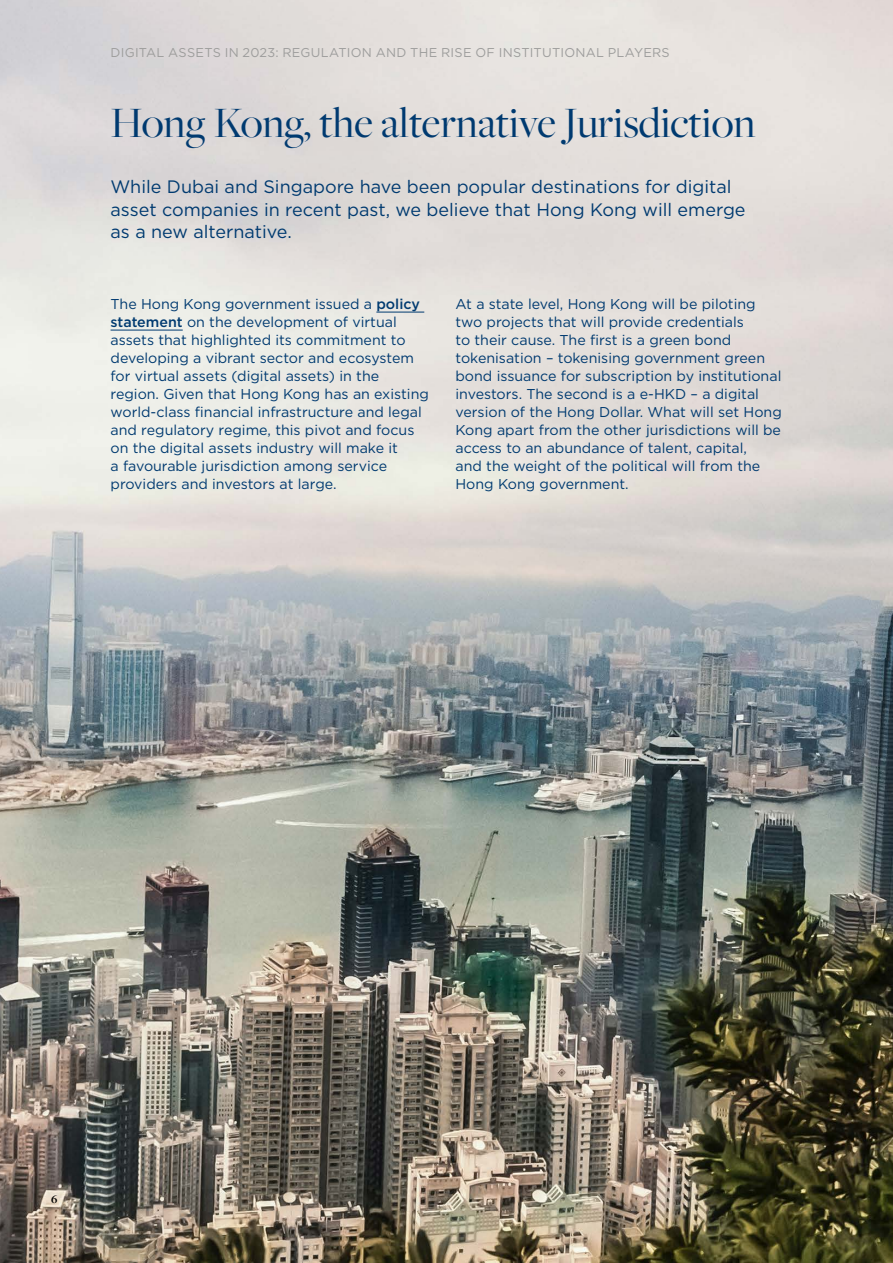
<style>
.page{position:relative;width:893px;height:1263px;background:#fff}
.page>*{position:absolute;margin:0;border:0;box-sizing:border-box;transform-origin:0 0}
.t1{font:45px "Freight Big Pro";color:#003a70}
.t2{font:18px/22.5px "Gotham";color:#003a70}
.t3{font:14.25px/18px "Gotham";color:#003a70}
.t4{font:12.75px "Gotham";letter-spacing:.02em;color:#9d9d9c}
.t5{font:700 12px "Freight Disp";color:#000}
.s1{font-weight:500}
</style>
<div class="page">
<img style="left:0;top:0;width:893px;height:1263px">
<hr style="left:376px;top:312px;width:48px;height:1px;background:#003a70">
<hr style="left:111px;top:330px;width:72px;height:1px;background:#003a70">
<p class="t4" style="left:111px;top:44px;width:561px">DIGITAL ASSETS IN 2023: REGULATION AND THE RISE OF INSTITUTIONAL PLAYERS</p>
<h1 class="t1" style="left:111px;top:93px;width:647px">Hong Kong, the alternative Jurisdiction</h1>
<p class="t2" style="left:111px;top:175px;width:636px">While Dubai and Singapore have been popular destinations for digital asset companies in recent past, we believe that Hong Kong will emerge as a new alternative.</p>
<p class="t3" style="left:111px;top:295px;width:320px">The Hong Kong government issued a <span class="s1">policy statement</span> on the development of virtual assets that highlighted its commitment to developing a vibrant sector and ecosystem for virtual assets (digital assets) in the region. Given that Hong Kong has an existing world-class financial infrastructure and legal and regulatory regime, this pivot and focus on the digital assets industry will make it<br>a favourable jurisdiction among service providers and investors at large.</p>
<p class="t3" style="left:455px;top:295px;width:328px">At a state level, Hong Kong will be piloting two projects that will provide credentials<br>to their cause. The first is a green bond tokenisation – tokenising government green bond issuance for subscription by institutional investors. The second is a e-HKD – a digital version of the Hong Dollar. What will set Hong Kong apart from the other jurisdictions will be access to an abundance of talent, capital,<br>and the weight of the political will from the Hong Kong government.</p>
<p class="t5" style="left:51px;top:1193px;width:8px">6</p>
</div>
